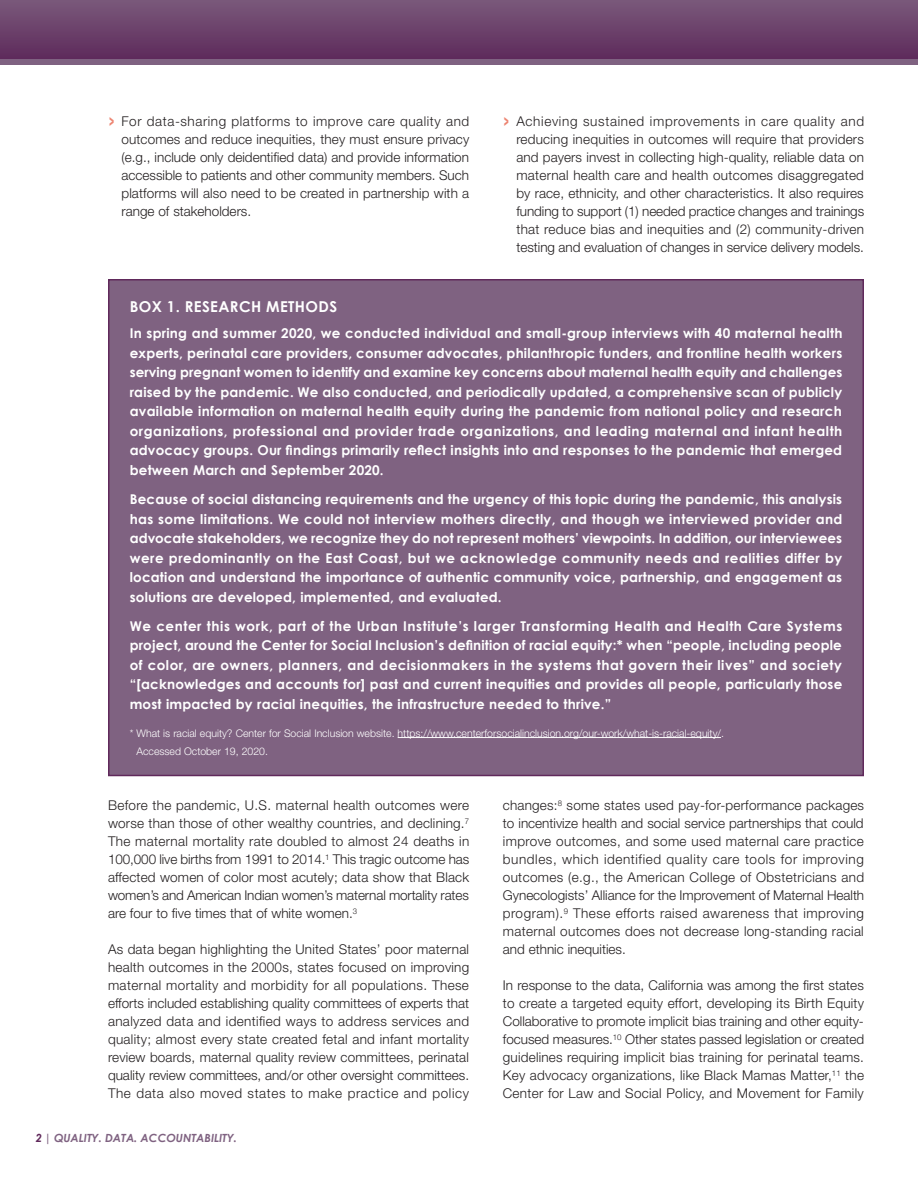
<style>
.page{position:relative;width:918px;height:1188px;background:#fff}
.page>*{position:absolute;margin:0;border:0;box-sizing:border-box;transform-origin:0 0}
.t1{font:700 15px "Century Gothic";letter-spacing:.025em;color:#fff}
.Body{font:300 13.5px/18px "Helvetica Neue LT Std";letter-spacing:.01em;color:#231f20;text-align:justify}
.white_text_no_bullet{font:700 13.5px/19.5px "Century Gothic";letter-spacing:.015em;color:#fff;text-align:justify}
.t2{font:italic 700 11.25px "Century Gothic";color:#7f6281}
.Note_text{font:300 10.5px/18px "Helvetica Neue LT Std";color:#fff}
.s1{font-weight:400;font-size:27px;color:#ed8572}
.s2{color:#60295b}
</style>
<div class="page">
<div style="left:0;top:58px;width:918px;height:7px;background:#7f6281"></div>
<div style="left:0;top:0;width:918px;height:58px;background:linear-gradient(to bottom,#7a597b,#5f2c5d)"></div>
<div style="left:109px;top:280px;width:754px;height:496px;background:#7f6281"></div>
<hr style="left:398px;top:737px;width:323px;height:1px;background:#fff">
<p class="Body" style="left:122px;top:112px;width:349px;text-indent:-14px"><span class="s1">›</span> For data-sharing platforms to improve care quality and outcomes and reduce inequities, they must ensure privacy (e.g., include only deidentified data) and provide information accessible to patients and other community members. Such platforms will also need to be created in partnership with a range of stakeholders.</p>
<p class="Body" style="left:516px;top:112px;width:349px;text-indent:-14px"><span class="s1">›</span> Achieving sustained improvements in care quality and reducing inequities in outcomes will require that providers and payers invest in collecting high-quality, reliable data on maternal health care and health outcomes disaggregated by race, ethnicity, and other characteristics. It also requires funding to support (1) needed practice changes and trainings that reduce bias and inequities and (2) community-driven testing and evaluation of changes in service delivery models.</p>
<h3 class="t1" style="left:130px;top:297px;width:209px">BOX 1. RESEARCH METHODS</h3>
<p class="white_text_no_bullet" style="left:130px;top:323px;width:714px">In spring and summer 2020, we conducted individual and small-group interviews with 40 maternal health experts, perinatal care providers, consumer advocates, philanthropic funders, and frontline health workers serving pregnant women to identify and examine key concerns about maternal health equity and challenges raised by the pandemic. We also conducted, and periodically updated, a comprehensive scan of publicly available information on maternal health equity during the pandemic from national policy and research organizations, professional and provider trade organizations, and leading maternal and infant health advocacy groups. Our findings primarily reflect insights into and responses to the pandemic that emerged between March and September 2020.</p>
<p class="white_text_no_bullet" style="left:130px;top:489px;width:714px">Because of social distancing requirements and the urgency of this topic during the pandemic, this analysis has some limitations. We could not interview mothers directly, and though we interviewed provider and advocate stakeholders, we recognize they do not represent mothers’ viewpoints. In addition, our interviewees were predominantly on the East Coast, but we acknowledge community needs and realities differ by location and understand the importance of authentic community voice, partnership, and engagement as solutions are developed, implemented, and evaluated.</p>
<p class="white_text_no_bullet" style="left:130px;top:616px;width:714px">We center this work, part of the Urban Institute’s larger Transforming Health and Health Care Systems project, around the Center for Social Inclusion’s definition of racial equity:* when “people, including people of color, are owners, planners, and decisionmakers in the systems that govern their lives” and society “[acknowledges and accounts for] past and current inequities and provides all people, particularly those most impacted by racial inequities, the infrastructure needed to thrive.”</p>
<p class="Note_text" style="left:137px;top:724px;width:589px;text-indent:-7px">* What is racial equity? Center for Social Inclusion website. https://www.centerforsocialinclusion.org/our-work/what-is-racial-equity/.<br>Accessed October 19, 2020.</p>
<p class="Body" style="left:108px;top:796px;width:363px">Before the pandemic, U.S. maternal health outcomes were worse than those of other wealthy countries, and declining.<sup>7<br></sup>The maternal mortality rate doubled to almost 24 deaths in 100,000 live births from 1991 to 2014.<sup>1</sup> This tragic outcome has affected women of color most acutely; data show that Black women’s and American Indian women’s maternal mortality rates are four to five times that of white women.<sup>3</sup></p>
<p class="Body" style="left:108px;top:940px;width:363px">As data began highlighting the United States’ poor maternal health outcomes in the 2000s, states focused on improving maternal mortality and morbidity for all populations. These efforts included establishing quality committees of experts that analyzed data and identified ways to address services and quality; almost every state created fetal and infant mortality review boards, maternal quality review committees, perinatal quality review committees, and/or other oversight committees.<br>The data also moved states to make practice and policy</p>
<p class="t2" style="left:36px;top:1131px;width:203px"><span class="s2">2</span> | QUALITY. DATA. ACCOUNTABILITY.</p>
<p class="Body" style="left:503px;top:796px;width:363px">changes:<sup>8</sup> some states used pay-for-performance packages to incentivize health and social service partnerships that could improve outcomes, and some used maternal care practice bundles, which identified quality care tools for improving outcomes (e.g., the American College of Obstetricians and Gynecologists’ Alliance for the Improvement of Maternal Health program).<sup>9</sup> These efforts raised awareness that improving maternal outcomes does not decrease long-standing racial and ethnic inequities.</p>
<p class="Body" style="left:503px;top:976px;width:363px">In response to the data, California was among the first states to create a targeted equity effort, developing its Birth Equity Collaborative to promote implicit bias training and other equity&shy;focused measures.<sup>10</sup> Other states passed legislation or created guidelines requiring implicit bias training for perinatal teams.<br>Key advocacy organizations, like Black Mamas Matter,<sup>11</sup> the Center for Law and Social Policy, and Movement for Family</p>
</div>
